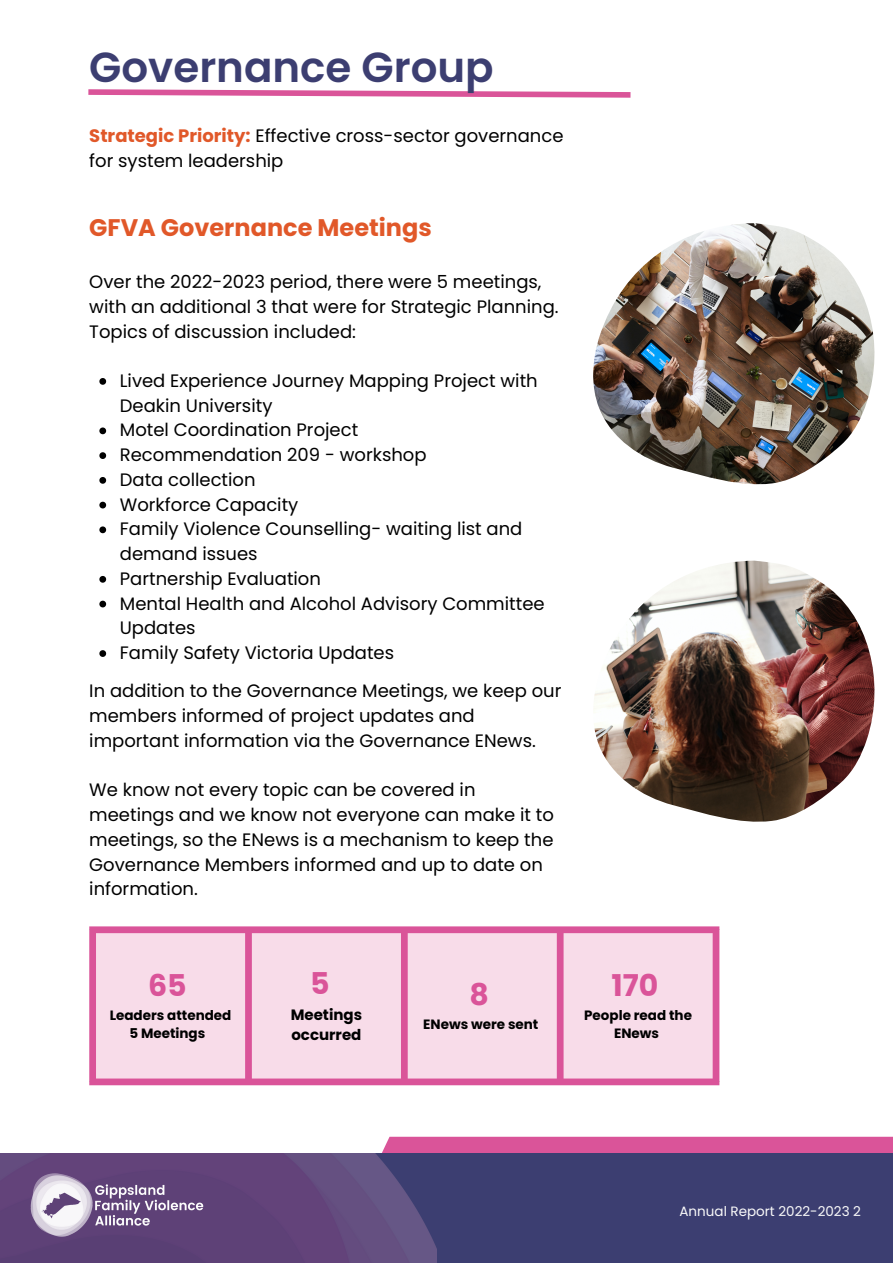
<style>
.page{position:relative;width:893px;height:1264px;background:#fff}
.page>*{position:absolute;margin:0;border:0;box-sizing:border-box;transform-origin:0 0}
.t1{font:600 42px "Poppins";color:#3c3e71}
.t2{font:700 30px "Poppins";color:#da5499}
.t3{font:700 24px "Poppins";color:#e15829}
.t4{font:18px/24.8px "Poppins";color:#000}
.t5{font:700 15px/20.2px "Poppins";color:#000}
.t6{font:700 13.5px/18px "Poppins";color:#000;text-align:center}
.t7{font:13.5px "Poppins";color:#fafafa}
.s1{font-weight:700;color:#e15829}
</style>
<div class="page">
<svg style="left:88px;top:89px;width:543px;height:9px"></svg>
<div style="left:382px;top:1136px;width:510px;height:17px;background:#da5499"></div>
<div style="left:0;top:1153px;width:892px;height:109px;background:#3c3e71"></div>
<img style="left:0;top:1153px;width:436px;height:109px">
<img style="left:28px;top:1171px;width:178px;height:67px">
<div style="left:96px;top:933px;width:616px;height:145px;background:#f8dce9"></div>
<div style="left:89px;top:933px;width:7px;height:145px;background:#da5499"></div>
<div style="left:245px;top:933px;width:7px;height:145px;background:#da5499"></div>
<div style="left:401px;top:933px;width:6px;height:145px;background:#da5499"></div>
<div style="left:556px;top:933px;width:7px;height:145px;background:#da5499"></div>
<div style="left:712px;top:933px;width:7px;height:145px;background:#da5499"></div>
<div style="left:89px;top:926px;width:630px;height:7px;background:#da5499"></div>
<div style="left:89px;top:1078px;width:630px;height:7px;background:#da5499"></div>
<img style="left:593px;top:223px;width:282px;height:261px">
<svg style="left:99px;top:378px;width:7px;height:7px"></svg>
<svg style="left:99px;top:427px;width:7px;height:7px"></svg>
<svg style="left:99px;top:452px;width:7px;height:7px"></svg>
<svg style="left:99px;top:477px;width:7px;height:6px"></svg>
<svg style="left:99px;top:501px;width:7px;height:7px"></svg>
<svg style="left:99px;top:526px;width:7px;height:7px"></svg>
<svg style="left:99px;top:576px;width:7px;height:6px"></svg>
<svg style="left:99px;top:600px;width:7px;height:7px"></svg>
<svg style="left:99px;top:650px;width:7px;height:7px"></svg>
<img style="left:594px;top:560px;width:281px;height:261px">
<p class="t1" style="left:89px;top:38px;width:406px">Governance Group</p>
<p class="t4" style="left:89px;top:123px;width:475px"><span class="s1">Strategic Priority:</span> Effective cross-sector governance for system leadership</p>
<p class="t3" style="left:89px;top:211px;width:344px">GFVA Governance Meetings</p>
<p class="t4" style="left:89px;top:269px;width:471px">Over the 2022-2023 period, there were 5 meetings, with an additional 3 that were for Strategic Planning.<br>Topics of discussion included:</p>
<p class="t4" style="left:120px;top:368px;width:419px">Lived Experience Journey Mapping Project with<br>Deakin University</p>
<p class="t4" style="left:120px;top:418px;width:240px">Motel Coordination Project</p>
<p class="t4" style="left:120px;top:442px;width:308px">Recommendation 209 - workshop</p>
<p class="t4" style="left:120px;top:467px;width:137px">Data collection</p>
<p class="t4" style="left:120px;top:492px;width:180px">Workforce Capacity</p>
<p class="t4" style="left:120px;top:517px;width:404px">Family Violence Counselling- waiting list and demand issues</p>
<p class="t4" style="left:120px;top:566px;width:203px">Partnership Evaluation</p>
<p class="t4" style="left:120px;top:591px;width:426px">Mental Health and Alcohol Advisory Committee<br>Updates</p>
<p class="t4" style="left:120px;top:640px;width:276px">Family Safety Victoria Updates</p>
<p class="t4" style="left:89px;top:678px;width:473px">In addition to the Governance Meetings, we keep our members informed of project updates and important information via the Governance ENews.</p>
<p class="t4" style="left:89px;top:777px;width:466px">We know not every topic can be covered in meetings and we know not everyone can make it to meetings, so the ENews is a mechanism to keep the Governance Members informed and up to date on information.</p>
<p class="t2" style="left:148px;top:964px;width:40px">65</p>
<p class="t6" style="left:110px;top:1006px;width:123px">Leaders attended<br>5 Meetings</p>
<p class="t2" style="left:310px;top:962px;width:21px">5</p>
<p class="t5" style="left:291px;top:1004px;width:73px">Meetings occurred</p>
<p class="t2" style="left:469px;top:973px;width:21px">8</p>
<p class="t6" style="left:423px;top:1015px;width:117px">ENews were sent</p>
<p class="t2" style="left:611px;top:964px;width:48px">170</p>
<p class="t6" style="left:584px;top:1006px;width:109px">People read the<br>ENews</p>
<p class="t7" style="left:679px;top:1201px;width:183px">Annual Report 2022-2023 2</p>
</div>
